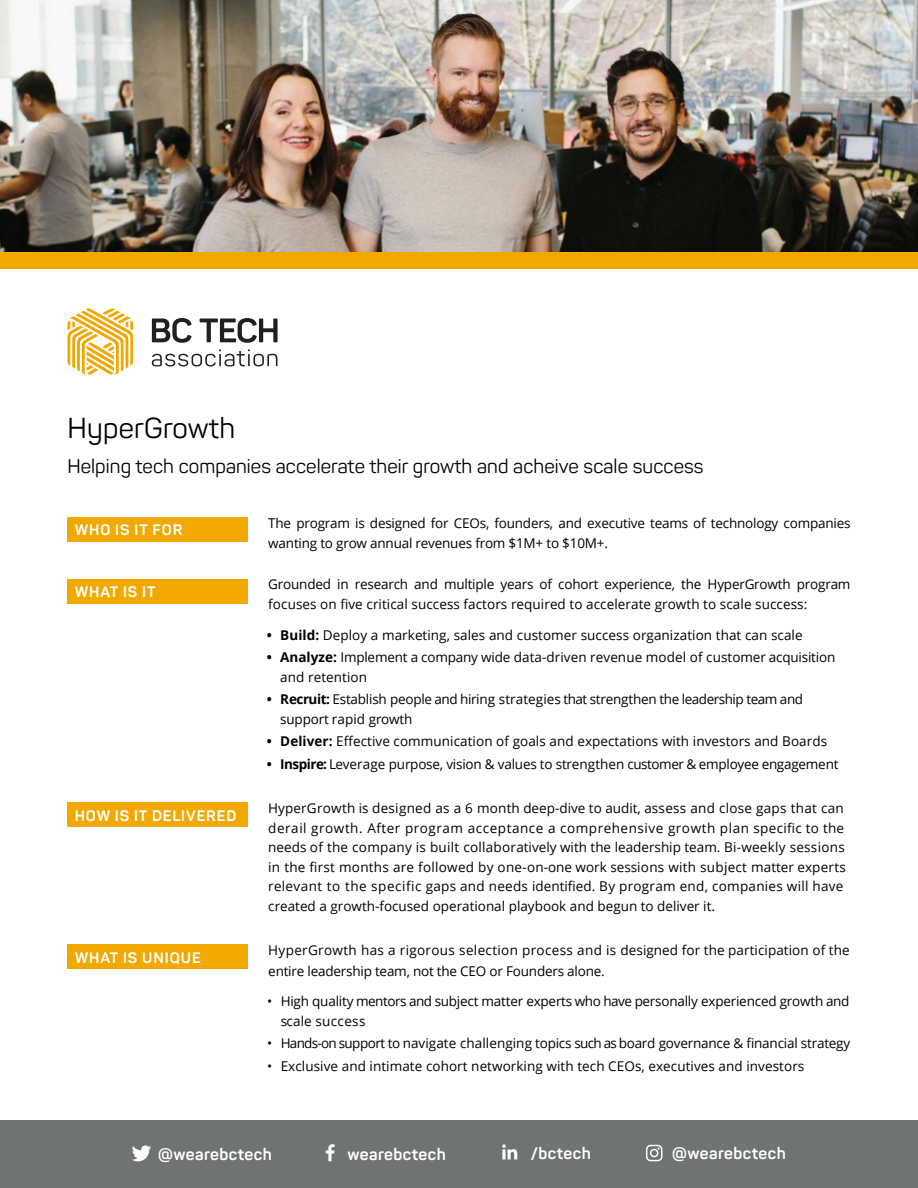
<style>
.page{position:relative;width:918px;height:1188px;background:#fff}
.page>*{position:absolute;margin:0;border:0;box-sizing:border-box;transform-origin:0 0}
.t1{font:28.5px "Panton";letter-spacing:.01em;color:#000}
.t2{font:19.5px "Panton";letter-spacing:.005em;color:#000}
.t3{font:700 16.5px "Panton";letter-spacing:.025em;color:#fff}
.t4{font:700 15px "Panton";letter-spacing:.06em;color:#fff}
.t5{font:13.5px/19.5px "Open Sans";letter-spacing:.005em;color:#000}
.t6{font:13.5px/19.5px "Open Sans";letter-spacing:-.015em;color:#000}
.s1{font-weight:700}
</style>
<div class="page">
<img style="left:0;top:0;width:918px;height:252px">
<div style="left:0;top:1120px;width:918px;height:68px;background:#6f7371"></div>
<div style="left:0;top:252px;width:918px;height:17px;background:#f1a900"></div>
<svg style="left:132px;top:1145px;width:19px;height:16px"></svg>
<svg style="left:326px;top:1144px;width:9px;height:17px"></svg>
<svg style="left:502px;top:1144px;width:15px;height:15px"></svg>
<svg style="left:646px;top:1145px;width:17px;height:16px"></svg>
<div style="left:68px;top:518px;width:180px;height:24px;background:#f1a900"></div>
<div style="left:68px;top:579px;width:180px;height:24px;background:#f1a900"></div>
<div style="left:68px;top:803px;width:180px;height:24px;background:#f1a900"></div>
<div style="left:68px;top:945px;width:180px;height:24px;background:#f1a900"></div>
<svg style="left:68px;top:308px;width:65px;height:68px"></svg>
<svg style="left:152px;top:318px;width:40px;height:25px"></svg>
<svg style="left:200px;top:318px;width:78px;height:25px"></svg>
<svg style="left:152px;top:349px;width:125px;height:18px"></svg>
<h1 class="t1" style="left:68px;top:417px;width:169px">HyperGrowth</h1>
<h2 class="t2" style="left:68px;top:459px;width:638px">Helping tech companies accelerate their growth and acheive scale success</h2>
<p class="t4" style="left:75px;top:524px;width:109px">WHO IS IT FOR</p>
<p class="t4" style="left:75px;top:586px;width:82px">WHAT IS IT</p>
<p class="t4" style="left:75px;top:810px;width:163px">HOW IS IT DELIVERED</p>
<p class="t4" style="left:75px;top:951px;width:128px">WHAT IS UNIQUE</p>
<p class="t6" style="left:268px;top:515px;width:584px">The program is designed for CEOs, founders, and executive teams of technology companies wanting to grow annual revenues from $1M+ to $10M+.</p>
<p class="t6" style="left:268px;top:576px;width:584px">Grounded in research and multiple years of cohort experience, the HyperGrowth program focuses on five critical success factors required to accelerate growth to scale success:</p>
<p class="t5" style="left:267px;top:627px;width:537px"><span class="s1">• Build:</span> Deploy a marketing, sales and customer success organization that can scale</p>
<p class="t5" style="left:280px;top:647px;width:557px;text-indent:-13px"><span class="s1">• Analyze:</span> Implement a company wide data-driven revenue model of customer acquisition and retention</p>
<p class="t6" style="left:280px;top:691px;width:524px;text-indent:-14px"><span class="s1">• Recruit:</span> Establish people and hiring strategies that strengthen the leadership team and support rapid growth</p>
<p class="t5" style="left:267px;top:731px;width:562px"><span class="s1">• Deliver:</span> Effective communication of goals and expectations with investors and Boards</p>
<p class="t6" style="left:267px;top:756px;width:573px"><span class="s1">• Inspire:</span> Leverage purpose, vision &amp; values to strengthen customer &amp; employee engagement</p>
<p class="t5" style="left:268px;top:800px;width:579px">HyperGrowth is designed as a 6 month deep-dive to audit, assess and close gaps that can derail growth. After program acceptance a comprehensive growth plan specific to the needs of the company is built collaboratively with the leadership team. Bi-weekly sessions in the first months are followed by one-on-one work sessions with subject matter experts relevant to the specific gaps and needs identified. By program end, companies will have created a growth-focused operational playbook and begun to deliver it.</p>
<p class="t5" style="left:268px;top:941px;width:583px;line-height:21px">HyperGrowth has a rigorous selection process and is designed for the participation of the entire leadership team, not the CEO or Founders alone.</p>
<p class="t6" style="left:281px;top:993px;width:570px;text-indent:-14px">• High quality mentors and subject matter experts who have personally experienced growth and scale success</p>
<p class="t6" style="left:267px;top:1035px;width:585px">• Hands-on support to navigate challenging topics such as board governance &amp; financial strategy</p>
<p class="t5" style="left:267px;top:1057px;width:539px">• Exclusive and intimate cohort networking with tech CEOs, executives and investors</p>
<p class="t3" style="left:158px;top:1148px;width:115px">@wearebctech</p>
<p class="t3" style="left:348px;top:1148px;width:100px">wearebctech</p>
<p class="t3" style="left:531px;top:1146px;width:62px">/bctech</p>
<p class="t3" style="left:672px;top:1146px;width:115px">@wearebctech</p>
</div>
